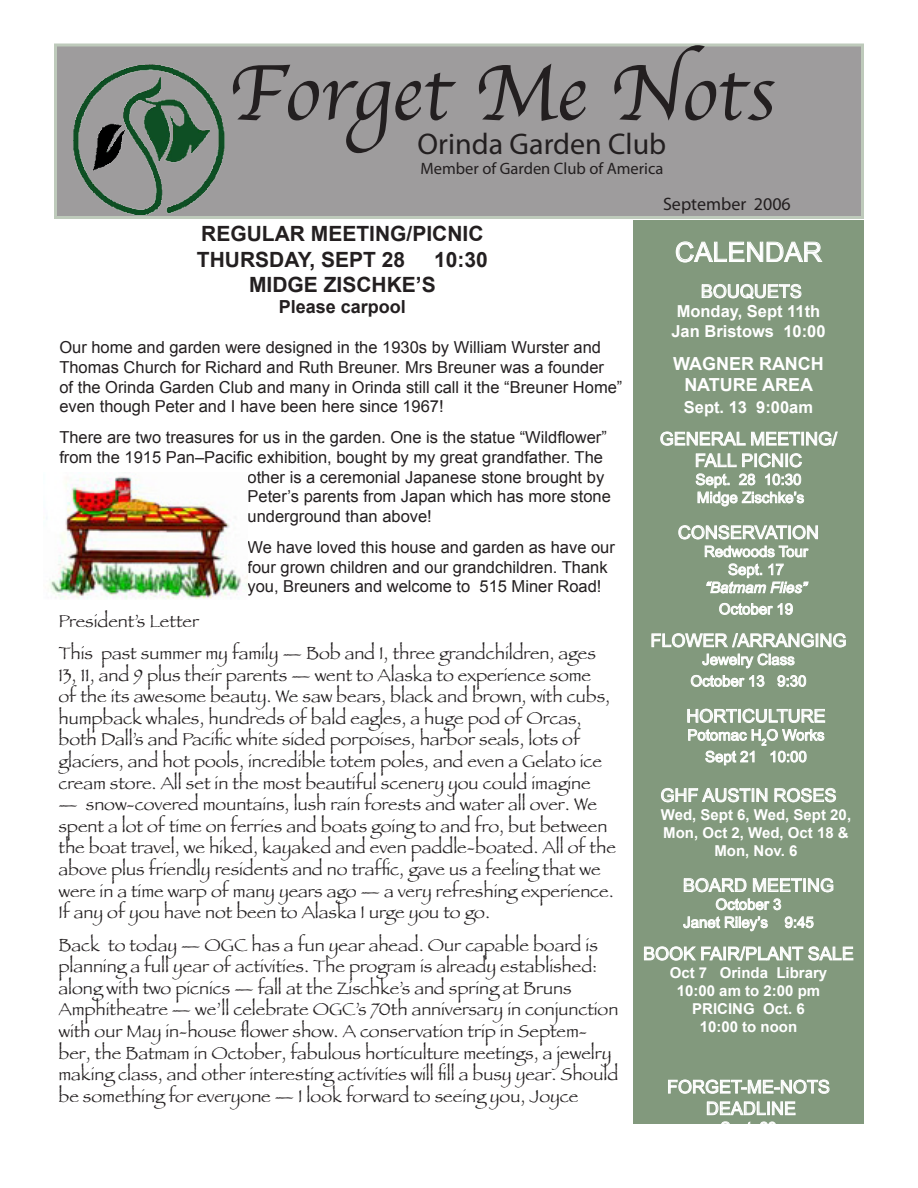
<style>
.page{position:relative;width:918px;height:1188px;background:#fff}
.page>*{position:absolute;margin:0;border:0;box-sizing:border-box;transform-origin:0 0}
.t1{font:82.5px "Apple Chancery";color:#231f20}
.t2{font:30px "Myriad Pro";color:#231f20}
.t3{font:27px "Arial";color:#fff}
.t4{font:700 21px "Arial";color:#231f20}
.t5{font:18px/21.6px "Papyrus";color:#231f20}
.t6{font:18px/21.6px "Arial";color:#fff;text-align:center}
.t7{font:700 18px/21.6px "Arial";color:#fff;text-align:center}
.t8{font:18px "Myriad Pro";color:#231f20}
.t9{font:700 18px "Arial";color:#231f20}
.t10{font:16.5px/19.8px "Arial";color:#231f20}
.t11{font:700 16.5px "Arial";color:#fff}
.t12{font:16.5px "Myriad Pro";color:#231f20}
.t13{font:15px "Arial";color:#fff}
.t14{font:700 15px/18px "Arial";color:#fff;text-align:center}
.t15{font:italic 15px "Arial";color:#fff}
</style>
<div class="page">
<div style="left:56px;top:45px;width:806px;height:173px;background:#9e9c9d"></div>
<div style="left:54px;top:44px;width:810px;height:175px;border:3px solid #6c8766"></div>
<img style="left:54px;top:52px;width:191px;height:165px">
<img style="left:49px;top:472px;width:199px;height:128px">
<div style="left:634px;top:220px;width:230px;height:904px;background:#82997d"></div>
<svg style="left:676px;top:241px;width:147px;height:22px"></svg>
<svg style="left:701px;top:284px;width:101px;height:15px"></svg>
<svg style="left:660px;top:431px;width:178px;height:15px"></svg>
<svg style="left:695px;top:453px;width:110px;height:54px"></svg>
<svg style="left:678px;top:525px;width:140px;height:69px"></svg>
<svg style="left:719px;top:602px;width:74px;height:13px"></svg>
<svg style="left:651px;top:633px;width:195px;height:54px"></svg>
<svg style="left:687px;top:708px;width:138px;height:58px"></svg>
<svg style="left:661px;top:788px;width:107px;height:15px"></svg>
<svg style="left:774px;top:788px;width:62px;height:15px"></svg>
<svg style="left:683px;top:878px;width:151px;height:53px"></svg>
<svg style="left:644px;top:946px;width:210px;height:15px"></svg>
<svg style="left:668px;top:1079px;width:162px;height:15px"></svg>
<svg style="left:707px;top:1101px;width:89px;height:23px"></svg>
<p class="t1" style="left:228px;top:27px;width:548px">Forget Me Nots</p>
<p class="t2" style="left:418px;top:126px;width:250px">Orinda Garden Club</p>
<p class="t12" style="left:420px;top:158px;width:245px">Member of Garden Club of America</p>
<p class="t8" style="left:663px;top:193px;width:129px">September 2006</p>
<p class="t4" style="left:201px;top:222px;width:284px">REGULAR MEETING/PICNIC</p>
<p class="t4" style="left:197px;top:247px;width:210px">THURSDAY, SEPT 28</p>
<p class="t4" style="left:434px;top:247px;width:55px">10:30</p>
<p class="t4" style="left:249px;top:273px;width:188px">MIDGE ZISCHKE’S</p>
<p class="t9" style="left:279px;top:297px;width:129px">Please carpool</p>
<p class="t10" style="left:59px;top:337px;width:565px">Our home and garden were designed in the 1930s by William Wurster and Thomas Church for Richard and Ruth Breuner. Mrs Breuner was a founder<br>of the Orinda Garden Club and many in Orinda still call it the “Breuner Home” even though Peter and I have been here since 1967!</p>
<p class="t10" style="left:59px;top:427px;width:549px">There are two treasures for us in the garden. One is the statue “Wildflower”</p>
<p class="t10" style="left:59px;top:447px;width:545px">from the 1915 Pan–Pacific exhibition, bought by my great grandfather. The</p>
<p class="t10" style="left:248px;top:467px;width:358px">other is a ceremonial Japanese stone brought by</p>
<p class="t10" style="left:248px;top:487px;width:365px">Peter’s parents from Japan which has more stone</p>
<p class="t10" style="left:248px;top:507px;width:186px">underground than above!</p>
<p class="t10" style="left:248px;top:537px;width:369px">We have loved this house and garden as have our four grown children and our grandchildren. Thank you, Breuners and welcome to 515 Miner Road!</p>
<p class="t5" style="left:58px;top:610px;width:142px">President’s Letter</p>
<p class="t5" style="left:58px;top:642px;width:553px">This past summer my family — Bob and I, three grandchildren, ages 13, 11, and 9 plus their parents — went to Alaska to experience some of the its awesome beauty. We saw bears, black and brown, with cubs, humpback whales, hundreds of bald eagles, a huge pod of Orcas, both Dall’s and Pacific white sided porpoises, harbor seals, lots of glaciers, and hot pools, incredible totem poles, and even a Gelato ice cream store. All set in the most beautiful scenery you could imagine</p>
<p class="t5" style="left:58px;top:793px;width:559px">— snow-covered mountains, lush rain forests and water all over. We spent a lot of time on ferries and boats going to and fro, but between the boat travel, we hiked, kayaked and even paddle-boated. All of the above plus friendly residents and no traffic, gave us a feeling that we were in a time warp of many years ago — a very refreshing experience.<br>If any of you have not been to Alaska I urge you to go.</p>
<p class="t5" style="left:58px;top:934px;width:561px">Back to today — OGC has a fun year ahead. Our capable board is planning a full year of activities. The program is already established: along with two picnics — fall at the Zischke’s and spring at Bruns Amphitheatre — we’ll celebrate OGC’s 70th anniversary in conjunction with our May in-house flower show. A conservation trip in Septem&shy;ber, the Batmam in October, fabulous horticulture meetings, a jewelry making class, and other interesting activities will fill a busy year. Should be something for everyone — I look forward to seeing you, Joyce</p>
<p class="t3" style="left:675px;top:237px;width:149px">CALENDAR</p>
<p class="t6" style="left:701px;top:280px;width:103px">BOUQUETS</p>
<p class="t11" style="left:677px;top:302px;width:145px">Monday, Sept 11th</p>
<p class="t11" style="left:671px;top:322px;width:156px">Jan Bristows 10:00</p>
<p class="t7" style="left:673px;top:352px;width:152px">WAGNER RANCH<br>NATURE AREA</p>
<p class="t11" style="left:684px;top:398px;width:131px">Sept. 13 9:00am</p>
<p class="t6" style="left:660px;top:428px;width:179px">GENERAL MEETING/<br>FALL PICNIC</p>
<p class="t13" style="left:696px;top:471px;width:107px">Sept. 28 10:30</p>
<p class="t13" style="left:697px;top:489px;width:109px">Midge Zischke’s</p>
<p class="t6" style="left:678px;top:522px;width:143px">CONSERVATION</p>
<p class="t13" style="left:704px;top:543px;width:105px">Redwoods Tour</p>
<p class="t13" style="left:728px;top:561px;width:57px">Sept. 17</p>
<p class="t15" style="left:705px;top:579px;width:103px">“Batmam Flies”</p>
<p class="t13" style="left:719px;top:601px;width:76px">October 19</p>
<p class="t6" style="left:650px;top:630px;width:198px">FLOWER /ARRANGING</p>
<p class="t13" style="left:702px;top:651px;width:94px">Jewelry Class</p>
<p class="t13" style="left:691px;top:673px;width:117px">October 13 9:30</p>
<p class="t6" style="left:686px;top:705px;width:141px">HORTICULTURE</p>
<p class="t13" style="left:687px;top:727px;width:139px">Potomac H<sub>2</sub>O Works</p>
<p class="t13" style="left:705px;top:748px;width:103px">Sept 21 10:00</p>
<p class="t6" style="left:660px;top:784px;width:178px">GHF AUSTIN ROSES</p>
<p class="t14" style="left:661px;top:805px;width:192px">Wed, Sept 6, Wed, Sept 20,<br>Mon, Oct 2, Wed, Oct 18 &amp;<br>Mon, Nov. 6</p>
<p class="t6" style="left:683px;top:874px;width:153px">BOARD MEETING</p>
<p class="t13" style="left:716px;top:896px;width:67px">October 3</p>
<p class="t13" style="left:683px;top:914px;width:132px">Janet Riley’s 9:45</p>
<p class="t6" style="left:643px;top:943px;width:212px">BOOK FAIR/PLANT SALE</p>
<p class="t14" style="left:670px;top:964px;width:159px">Oct 7 Orinda Library</p>
<p class="t14" style="left:677px;top:982px;width:145px">10:00 am to 2:00 pm</p>
<p class="t14" style="left:692px;top:1000px;width:114px">PRICING Oct. 6</p>
<p class="t14" style="left:700px;top:1018px;width:99px">10:00 to noon</p>
<p class="t6" style="left:667px;top:1076px;width:164px">FORGET-ME-NOTS</p>
<p class="t6" style="left:706px;top:1098px;width:92px">DEADLINE</p>
</div>
